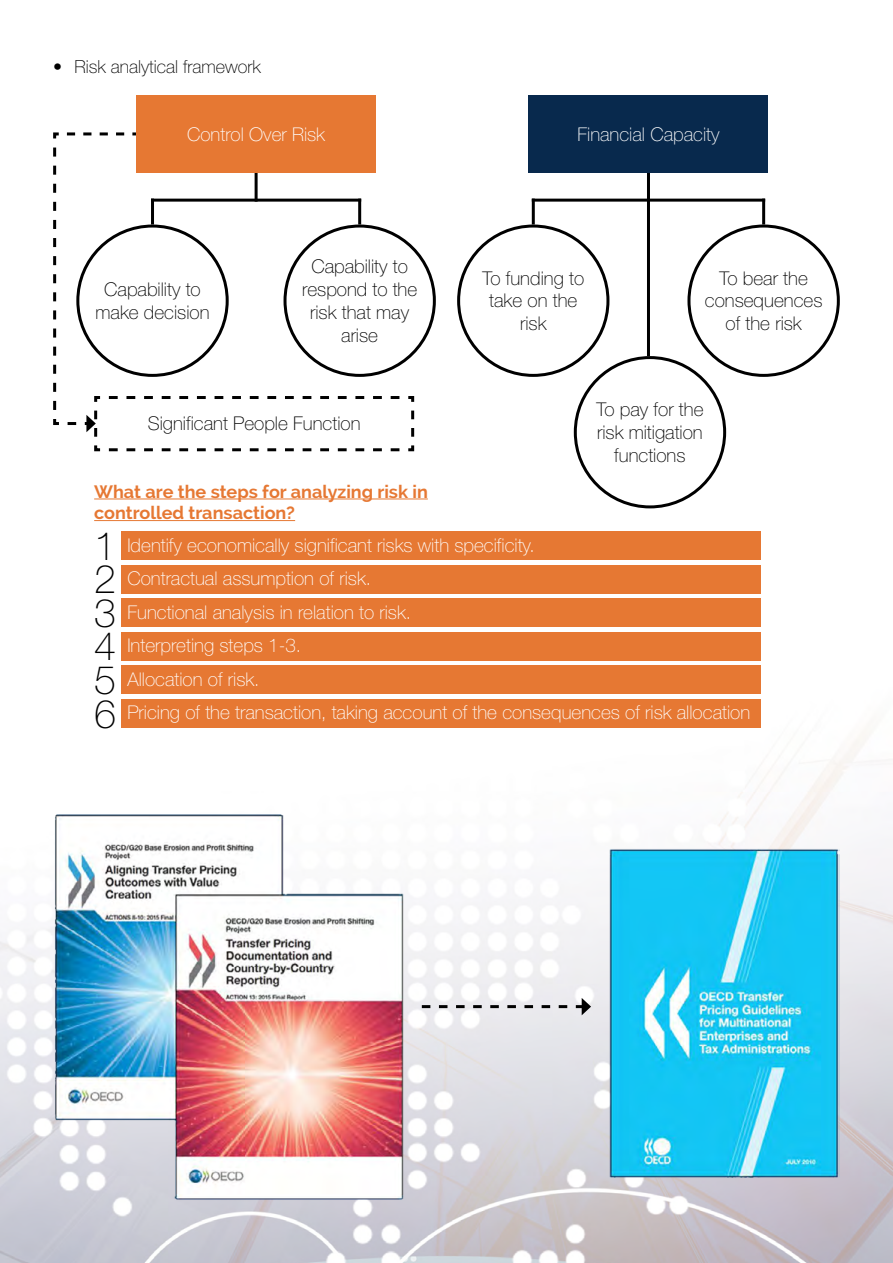
<style>
.page{position:relative;width:893px;height:1263px;background:#fff}
.page>*{position:absolute;margin:0;border:0;box-sizing:border-box;transform-origin:0 0}
.t1{font:100 39.45px/33.6px "Helvetica Neue";color:#000;text-align:justify}
.t2{font:100 18.9px "Helvetica Neue";color:#fff}
.t3{font:100 18.9px/22.8px "Helvetica Neue";color:#000;text-align:center}
.t4{font:700 18px/21.6px "Raleway";color:#e67833}
.t5{font:100 18px "Helvetica Neue";color:#000}
</style>
<div class="page">
<img style="left:0;top:408px;width:893px;height:855px">
<img style="left:53px;top:810px;width:787px;height:393px">
<hr style="left:94px;top:498px;width:334px;height:1px;background:#e67833">
<hr style="left:94px;top:520px;width:201px;height:1px;background:#e67833">
<hr style="left:647px;top:173px;width:3px;height:183px;background:#000">
<hr style="left:532px;top:199px;width:233px;height:3px;background:#000">
<hr style="left:532px;top:199px;width:3px;height:26px;background:#000">
<hr style="left:762px;top:199px;width:3px;height:26px;background:#000">
<div style="left:457px;top:225px;width:152px;height:152px;border:3px solid #000;border-radius:50%"></div>
<div style="left:687px;top:225px;width:153px;height:152px;border:3px solid #000;border-radius:50%"></div>
<div style="left:574px;top:356px;width:152px;height:152px;border:3px solid #000;border-radius:50%"></div>
<div style="left:121px;top:532px;width:640px;height:28px;background:#e67833"></div>
<div style="left:121px;top:599px;width:640px;height:28px;background:#e67833"></div>
<div style="left:121px;top:666px;width:640px;height:28px;background:#e67833"></div>
<div style="left:121px;top:565px;width:640px;height:28px;background:#e67833"></div>
<div style="left:121px;top:632px;width:640px;height:28px;background:#e67833"></div>
<div style="left:121px;top:699px;width:640px;height:29px;background:#e67833"></div>
<svg style="left:52px;top:132px;width:364px;height:321px"></svg>
<div style="left:136px;top:95px;width:240px;height:78px;background:#e67833"></div>
<div style="left:529px;top:95px;width:239px;height:77px;background:#08294d"></div>
<svg style="left:422px;top:998px;width:169px;height:17px;background:#d2d1d4"></svg>
<p class="t5" style="left:53px;top:56px;width:209px">• Risk analytical framework</p>
<p class="t2" style="left:187px;top:123px;width:139px">Control Over Risk</p>
<p class="t2" style="left:577px;top:123px;width:144px">Financial Capacity</p>
<p class="t3" style="left:95px;top:278px;width:116px">Capability to make decision</p>
<p class="t3" style="left:302px;top:255px;width:117px">Capability to respond to the risk that may arise</p>
<p class="t3" style="left:482px;top:267px;width:103px">To funding to take on the risk</p>
<p class="t3" style="left:705px;top:267px;width:119px">To bear the consequences of the risk</p>
<p class="t3" style="left:148px;top:411px;width:214px">Significant People Function</p>
<p class="t4" style="left:94px;top:481px;width:335px">What are the steps for analyzing risk in controlled transaction?</p>
<p class="t3" style="left:596px;top:398px;width:109px">To pay for the risk mitigation functions</p>
<h1 class="t1" style="left:94px;top:529px;width:23px">1<br>2<br>3<br>4<br>5<br>6</h1>
<p class="t2" style="left:127px;top:534px;width:409px">Identify economically significant risks with specificity.</p>
<p class="t2" style="left:127px;top:567px;width:245px">Contractual assumption of risk.</p>
<p class="t2" style="left:127px;top:601px;width:285px">Functional analysis in relation to risk.</p>
<p class="t2" style="left:127px;top:635px;width:175px">Interpreting steps 1-3.</p>
<p class="t2" style="left:127px;top:668px;width:134px">Allocation of risk.</p>
<p class="t2" style="left:127px;top:702px;width:624px">Pricing of the transaction, taking account of the consequences of risk allocation</p>
</div>
